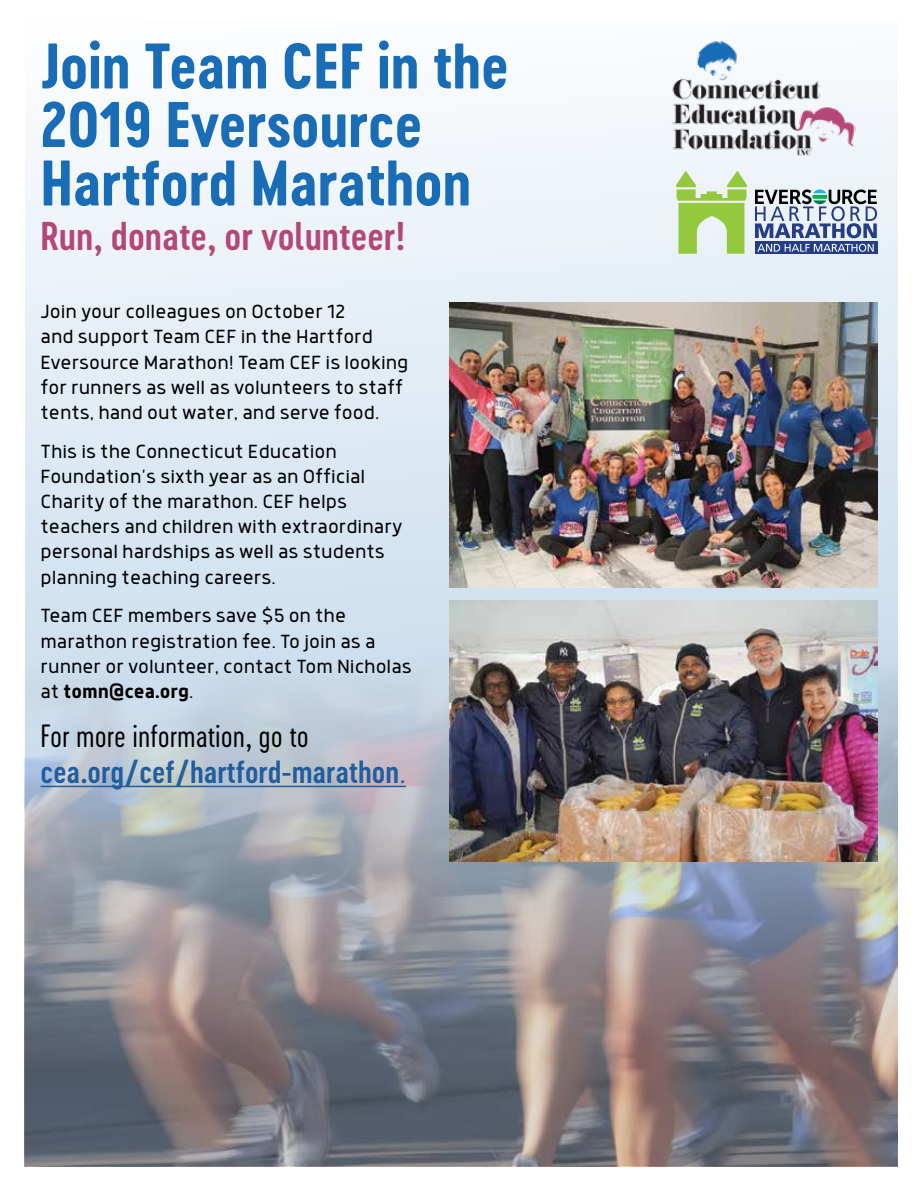
<style>
.page{position:relative;width:918px;height:1188px;background:#fff}
.page>*{position:absolute;margin:0;border:0;box-sizing:border-box;transform-origin:0 0}
.t1{font:60px/58.5px "Cervo Neue Bold Neue";color:#196db6}
.t2{font:37.5px "Cervo Neue Semi Bold Neue";color:#b54778}
.t3{font:30px "Cervo Neue Semi Bold Neue";color:#215e9e}
.t4{font:30px "Cervo Neue Light Neue";color:#000}
.t5{font:300 21px/25.2px "Anteb Alt";color:#000}
.s1{font-weight:700}
.s2{font-family:"Cervo Neue Thin Neue"}
</style>
<div class="page">
<svg style="left:25px;top:87px;width:872px;height:497px;fill:#e8f0f7"></svg>
<div style="left:755px;top:241px;width:123px;height:13px;background:#253d86"></div>
<svg style="left:757px;top:244px;width:117px;height:8px"></svg>
<svg style="left:755px;top:189px;width:122px;height:49px"></svg>
<svg style="left:676px;top:171px;width:71px;height:83px"></svg>
<img style="left:25px;top:584px;width:872px;height:582px">
<img style="left:663px;top:40px;width:192px;height:117px">
<img style="left:449px;top:302px;width:429px;height:286px">
<hr style="left:40px;top:786px;width:366px;height:1px;background:#215e9e">
<img style="left:449px;top:600px;width:429px;height:262px">
<h1 class="t1" style="left:40px;top:37px;width:470px">Join Team CEF in the<br>2019 Eversource<br>Hartford Marathon</h1>
<h2 class="t2" style="left:40px;top:211px;width:366px">Run, donate, or volunteer!</h2>
<p class="t5" style="left:40px;top:298px;width:370px">Join your colleagues on October 12<br>and support Team CEF in the Hartford Eversource Marathon! Team CEF is looking for runners as well as volunteers to staff tents, hand out water, and serve food.</p>
<p class="t5" style="left:40px;top:438px;width:364px">This is the Connecticut Education Foundation’s sixth year as an Official Charity of the marathon. CEF helps teachers and children with extraordinary personal hardships as well as students planning teaching careers.</p>
<p class="t5" style="left:40px;top:603px;width:373px">Team CEF members save $5 on the marathon registration fee. To join as a runner or volunteer, contact Tom Nicholas at <span class="s1">tomn@cea.org</span>.</p>
<h3 class="t4" style="left:40px;top:717px;width:270px">For more information, go to</h3>
<h3 class="t3" style="left:40px;top:752px;width:367px">cea.org/cef/hartford-marathon<span class="s2">.</span></h3>
</div>
